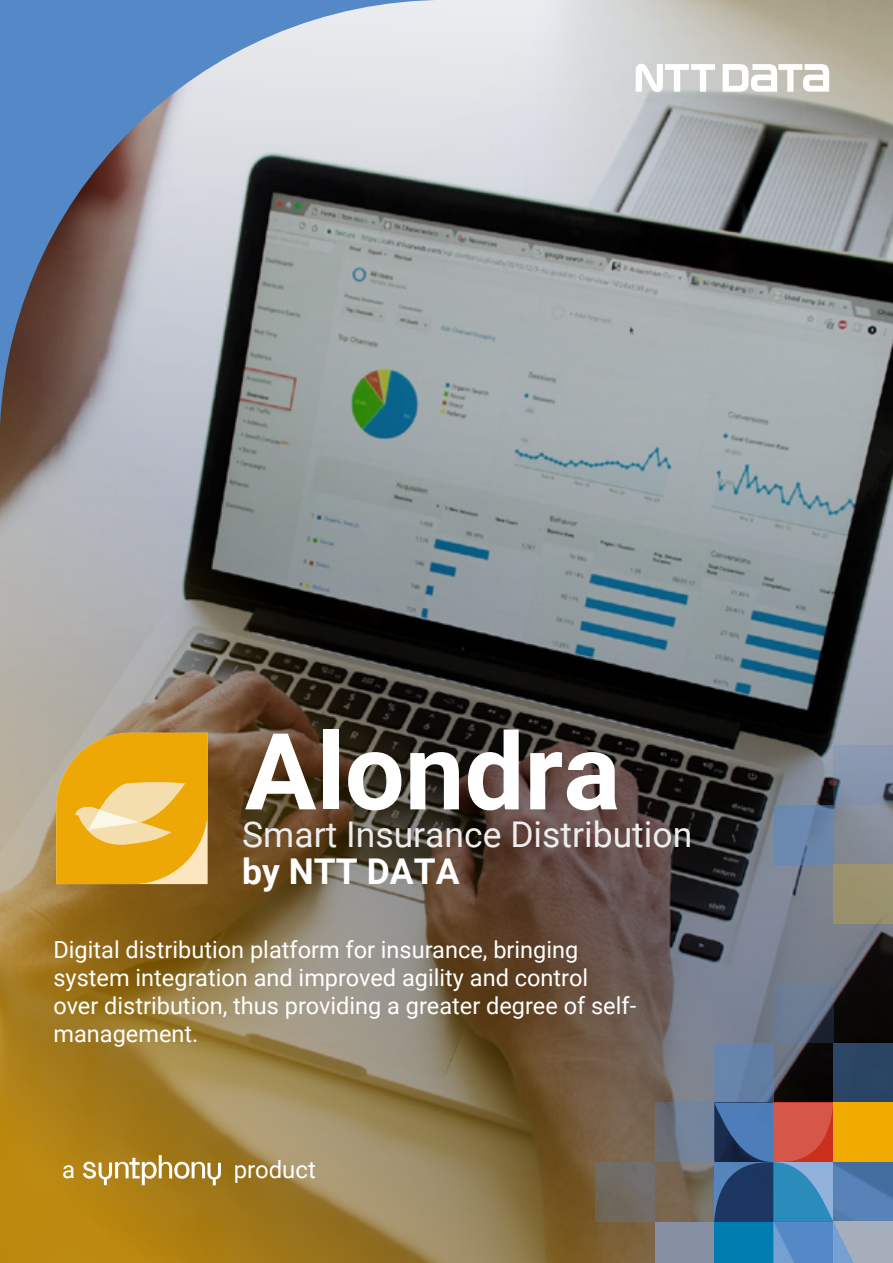
<style>
.page{position:relative;width:893px;height:1263px;background:#fff}
.page>*{position:absolute;margin:0;border:0;box-sizing:border-box;transform-origin:0 0}
.t1{font:700 106.5px "Roboto";color:#fff}
.t2{font:35.55px "Roboto";color:#ededed}
.t3{font:700 35.55px "Roboto";color:#fff}
.t4{font:24px "Roboto";color:#fff}
.t5{font:23.55px/28.2px "Roboto";color:#fff}
</style>
<div class="page">
<svg style="left:447px;top:0;width:446px;height:290px;background:#9ea09f"></svg>
<img style="left:0;top:290px;width:893px;height:973px">
<svg style="left:0;top:0;width:447px;height:447px;background:#8e99a7"></svg>
<svg style="left:723px;top:64px;width:106px;height:28px"></svg>
<svg style="left:636px;top:64px;width:79px;height:28px"></svg>
<svg style="left:56px;top:733px;width:152px;height:151px;background:#ecb537"></svg>
<svg style="left:83px;top:1155px;width:138px;height:30px"></svg>
<div style="left:655px;top:1222px;width:59px;height:41px;background:#8690a2"></div>
<svg style="left:834px;top:745px;width:59px;height:60px;background:#808fa6"></svg>
<div style="left:834px;top:864px;width:59px;height:60px;background:#9b926d"></div>
<div style="left:714px;top:1043px;width:60px;height:60px;background:#6682a9"></div>
<div style="left:774px;top:805px;width:59px;height:59px;background:linear-gradient(to right,#6d8bb1,#6581a6)"></div>
<svg style="left:774px;top:983px;width:59px;height:60px;background:#5f6e84"></svg>
<div style="left:833px;top:1043px;width:60px;height:60px;background:#2a4463"></div>
<div style="left:833px;top:1103px;width:60px;height:59px;background:#f0aa00"></div>
<div style="left:833px;top:1162px;width:60px;height:60px;background:linear-gradient(to bottom,#416b9c,#5d88be)"></div>
<div style="left:833px;top:1222px;width:60px;height:41px;background:#a7aebb"></div>
<svg style="left:655px;top:1103px;width:59px;height:59px;background:#6f7b8c"></svg>
<div style="left:595px;top:1162px;width:60px;height:60px;background:linear-gradient(to right,#6f6758,#716e6d)"></div>
<svg style="left:714px;top:1103px;width:140px;height:160px;background:#5d738e"></svg>
<h1 class="t1" style="left:245px;top:697px;width:377px">Alondra</h1>
<h2 class="t2" style="left:242px;top:809px;width:452px">Smart Insurance Distribution</h2>
<h2 class="t3" style="left:242px;top:846px;width:219px">by NTT DATA</h2>
<p class="t5" style="left:53px;top:934px;width:584px">Digital distribution platform for insurance, bringing system integration and improved agility and control over distribution, thus providing a greater degree of self&shy;management.</p>
<p class="t4" style="left:62px;top:1152px;width:15px">a</p>
<p class="t4" style="left:234px;top:1153px;width:84px">product</p>
</div>
